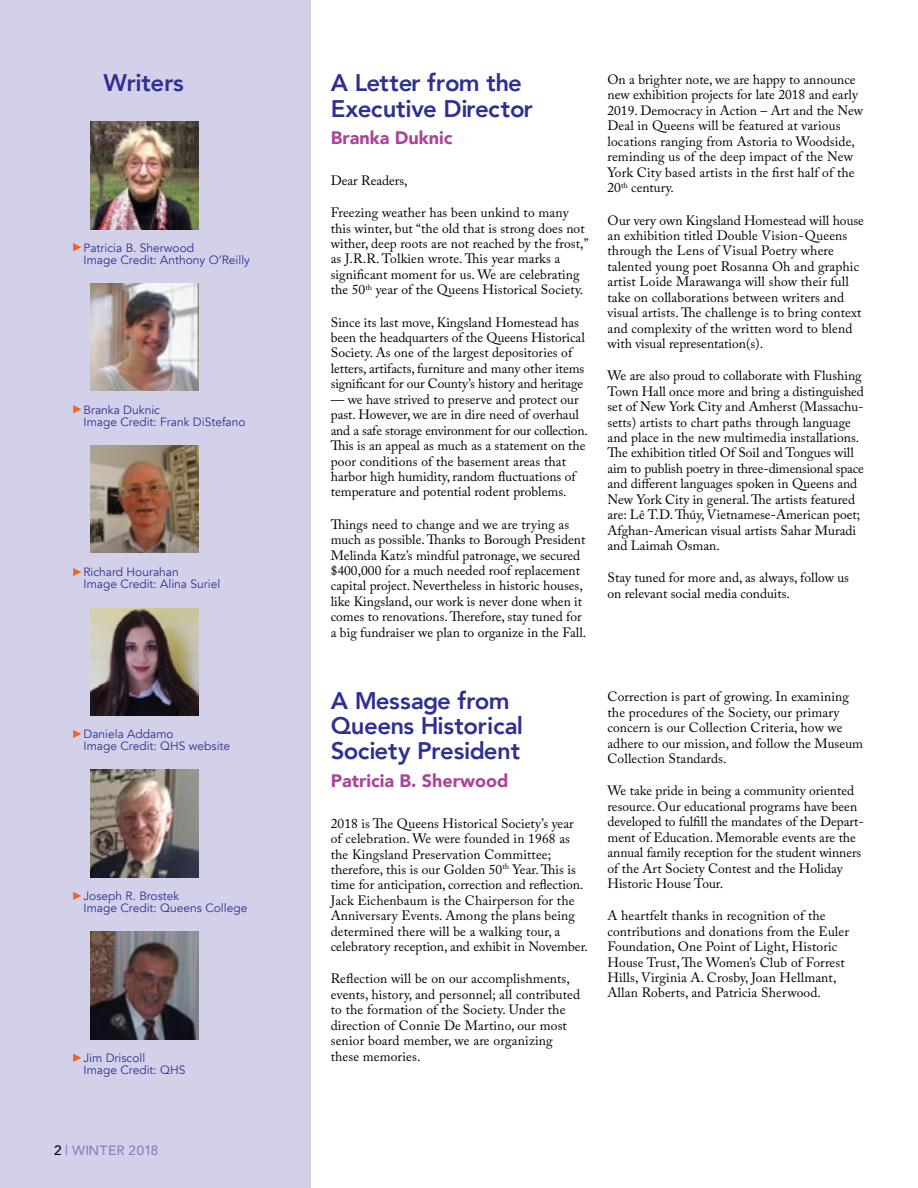
<style>
.page{position:relative;width:918px;height:1188px;background:#fff}
.page>*{position:absolute;margin:0;border:0;box-sizing:border-box;transform-origin:0 0}
.t1{font:800 24px/25.5px "Avenir";letter-spacing:-.01em;color:#2e3092}
.t2{font:900 18px "Avenir";color:#ac4399}
.t3{font:13.5px/15.5px "Adobe Caslon Pro";letter-spacing:.005em;color:#000}
.t4{font:500 13.5px "Avenir";letter-spacing:.015em;color:#8781bd}
.t5{font:12px/12px "Avenir";color:#2e3092}
.s1{color:#000}
</style>
<div class="page">
<div style="left:0;top:0;width:310px;height:1188px;background:#d3d1e9"></div>
<img style="left:90px;top:283px;width:108px;height:108px">
<img style="left:90px;top:445px;width:108px;height:108px">
<img style="left:90px;top:608px;width:108px;height:108px">
<img style="left:90px;top:770px;width:108px;height:108px">
<img style="left:90px;top:932px;width:108px;height:108px">
<svg style="left:73px;top:405px;width:8px;height:8px"></svg>
<svg style="left:73px;top:568px;width:8px;height:8px"></svg>
<svg style="left:73px;top:730px;width:8px;height:8px"></svg>
<svg style="left:73px;top:892px;width:8px;height:8px"></svg>
<svg style="left:73px;top:1054px;width:8px;height:8px"></svg>
<img style="left:90px;top:122px;width:108px;height:108px">
<svg style="left:73px;top:243px;width:8px;height:8px"></svg>
<h1 class="t1" style="left:104px;top:70px;width:82px">Writers</h1>
<p class="t5" style="left:84px;top:242px;width:168px">Patricia B. Sherwood<br>Image Credit: Anthony O’Reilly</p>
<p class="t5" style="left:84px;top:404px;width:164px">Branka Duknic<br>Image Credit: Frank DiStefano</p>
<p class="t5" style="left:84px;top:567px;width:138px">Richard Hourahan<br>Image Credit: Alina Suriel</p>
<p class="t5" style="left:84px;top:728px;width:148px">Daniela Addamo<br>Image Credit: QHS website</p>
<p class="t5" style="left:84px;top:890px;width:165px">Joseph R. Brostek<br>Image Credit: Queens College</p>
<p class="t5" style="left:84px;top:1052px;width:104px">Jim Driscoll<br>Image Credit: QHS</p>
<p class="t4" style="left:54px;top:1139px;width:106px"><span class="s1">2</span> | WINTER 2018</p>
<h1 class="t1" style="left:331px;top:70px;width:204px">A Letter from the<br>Executive Director</h1>
<h2 class="t2" style="left:331px;top:123px;width:123px">Branka Duknic</h2>
<p class="t3" style="left:331px;top:173px;width:79px">Dear Readers,</p>
<p class="t3" style="left:331px;top:205px;width:259px">Freezing weather has been unkind to many this winter, but “the old that is strong does not wither, deep roots are not reached by the frost,” as J.R.R. Tolkien wrote. This year marks a significant moment for us. We are celebrating the 50<sup>th</sup> year of the Queens Historical Society.</p>
<p class="t3" style="left:331px;top:314px;width:256px">Since its last move, Kingsland Homestead has been the headquarters of the Queens Historical Society. As one of the largest depositories of letters, artifacts, furniture and many other items significant for our County’s history and heritage</p>
<p class="t3" style="left:331px;top:391px;width:259px">— we have strived to preserve and protect our past. However, we are in dire need of overhaul and a safe storage environment for our collection.<br>This is an appeal as much as a statement on the poor conditions of the basement areas that harbor high humidity, random fluctuations of temperature and potential rodent problems.</p>
<p class="t3" style="left:331px;top:516px;width:257px">Things need to change and we are trying as much as possible. Thanks to Borough President Melinda Katz’s mindful patronage, we secured $400,000 for a much needed roof replacement capital project. Nevertheless in historic houses, like Kingsland, our work is never done when it comes to renovations. Therefore, stay tuned for a big fundraiser we plan to organize in the Fall.</p>
<p class="t3" style="left:607px;top:72px;width:257px">On a brighter note, we are happy to announce new exhibition projects for late 2018 and early 2019. Democracy in Action – Art and the New Deal in Queens will be featured at various locations ranging from Astoria to Woodside, reminding us of the deep impact of the New York City based artists in the first half of the 20<sup>th</sup> century.</p>
<p class="t3" style="left:608px;top:212px;width:258px">Our very own Kingsland Homestead will house an exhibition titled Double Vision-Queens through the Lens of Visual Poetry where talented young poet Rosanna Oh and graphic artist Loide Marawanga will show their full take on collaborations between writers and visual artists. The challenge is to bring context and complexity of the written word to blend with visual representation(s).</p>
<p class="t3" style="left:608px;top:368px;width:258px">We are also proud to collaborate with Flushing Town Hall once more and bring a distinguished set of New York City and Amherst (Massachu&shy;setts) artists to chart paths through language and place in the new multimedia installations.<br>The exhibition titled Of Soil and Tongues will aim to publish poetry in three-dimensional space and different languages spoken in Queens and New York City in general. The artists featured are: Lê T.D. Thúy, Vietnamese-American poet; Afghan-American visual artists Sahar Muradi and Laimah Osman.</p>
<p class="t3" style="left:608px;top:570px;width:243px">Stay tuned for more and, as always, follow us on relevant social media conduits.</p>
<h1 class="t1" style="left:331px;top:687px;width:194px">A Message from<br>Queens Historical<br>Society President</h1>
<h2 class="t2" style="left:331px;top:766px;width:179px">Patricia B. Sherwood</h2>
<p class="t3" style="left:331px;top:815px;width:259px">2018 is The Queens Historical Society’s year of celebration. We were founded in 1968 as the Kingsland Preservation Committee; therefore, this is our Golden 50<sup>th</sup> Year. This is time for anticipation, correction and reflection.<br>Jack Eichenbaum is the Chairperson for the Anniversary Events. Among the plans being determined there will be a walking tour, a celebratory reception, and exhibit in November.</p>
<p class="t3" style="left:331px;top:971px;width:251px">Reflection will be on our accomplishments, events, history, and personnel; all contributed to the formation of the Society. Under the direction of Connie De Martino, our most senior board member, we are organizing these memories.</p>
<p class="t3" style="left:607px;top:689px;width:257px">Correction is part of growing. In examining the procedures of the Society, our primary concern is our Collection Criteria, how we adhere to our mission, and follow the Museum Collection Standards.</p>
<p class="t3" style="left:607px;top:783px;width:258px">We take pride in being a community oriented resource. Our educational programs have been developed to fulfill the mandates of the Depart&shy;ment of Education. Memorable events are the annual family reception for the student winners of the Art Society Contest and the Holiday Historic House Tour.</p>
<p class="t3" style="left:607px;top:908px;width:243px">A heartfelt thanks in recognition of the contributions and donations from the Euler Foundation, One Point of Light, Historic House Trust, The Women’s Club of Forrest Hills, Virginia A. Crosby, Joan Hellmant, Allan Roberts, and Patricia Sherwood.</p>
</div>
